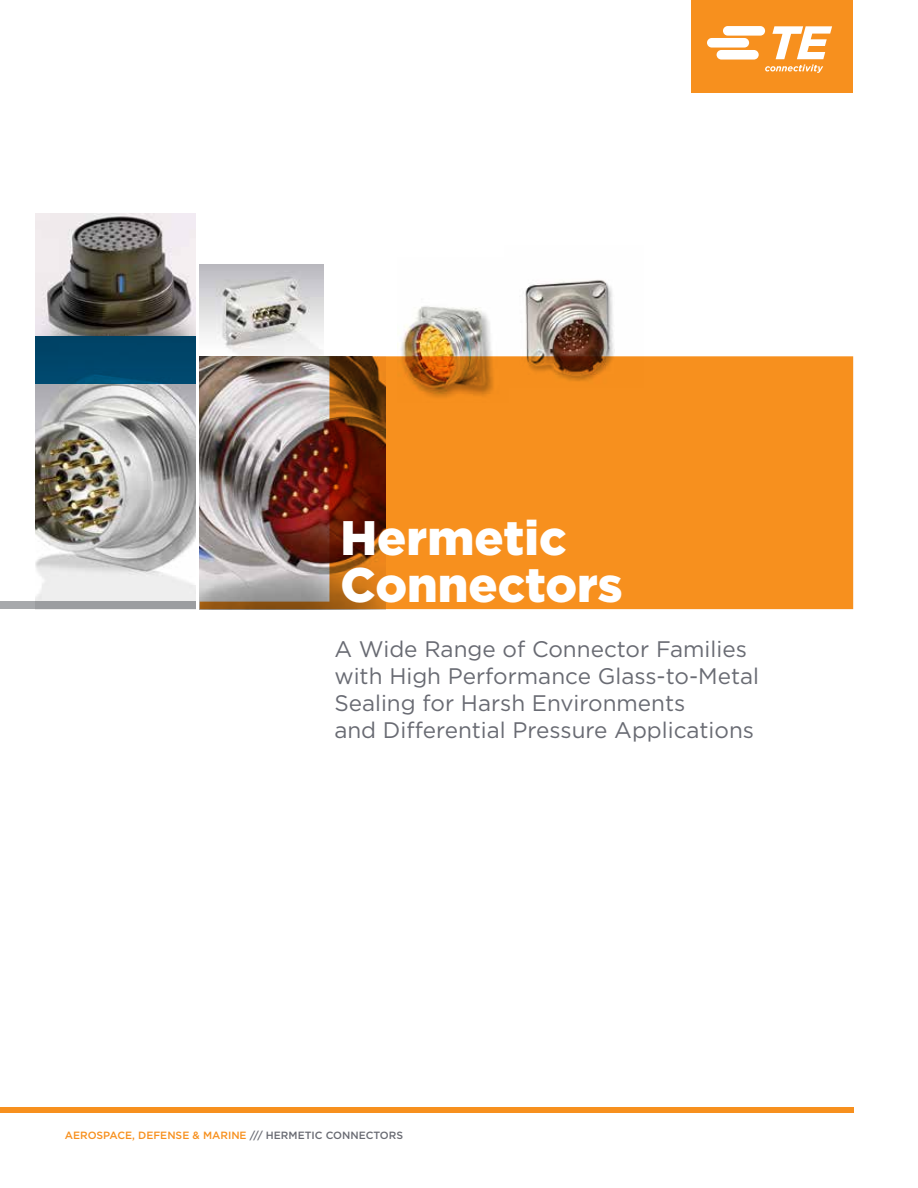
<style>
.page{position:relative;width:918px;height:1188px;background:#fff}
.page>*{position:absolute;margin:0;border:0;box-sizing:border-box;transform-origin:0 0}
.t1{font:900 48.45px/46.5px "Gotham";color:#fff}
.t2{font:22.5px/27px "Gotham";color:#696b73}
.t3{font:500 10.5px "Gotham";color:#f7901e}
.s1{color:#696b73}
</style>
<div class="page">
<img style="left:397px;top:306px;width:95px;height:50px">
<img style="left:525px;top:280px;width:90px;height:76px">
<img style="left:35px;top:214px;width:161px;height:388px">
<img style="left:200px;top:265px;width:123px;height:91px">
<div style="left:0;top:1107px;width:853px;height:6px;background:#f7901e"></div>
<div style="left:0;top:602px;width:196px;height:7px;background:#9b9da0"></div>
<svg style="left:200px;top:356px;width:653px;height:253px;background:#d7832e"></svg>
<div style="left:35px;top:336px;width:161px;height:47px;background:#00456a"></div>
<div style="left:691px;top:0;width:162px;height:93px;background:#f7901e"></div>
<svg style="left:707px;top:26px;width:125px;height:47px"></svg>
<h1 class="t1" style="left:340px;top:514px;width:284px">Hermetic<br>Connectors</h1>
<p class="t2" style="left:334px;top:635px;width:426px">A Wide Range of Connector Families with High Performance Glass-to-Metal Sealing for Harsh Environments<br>and Differential Pressure Applications</p>
<p class="t3" style="left:65px;top:1129px;width:340px">AEROSPACE, DEFENSE &amp; MARINE <span class="s1">/// HERMETIC CONNECTORS</span></p>
</div>
